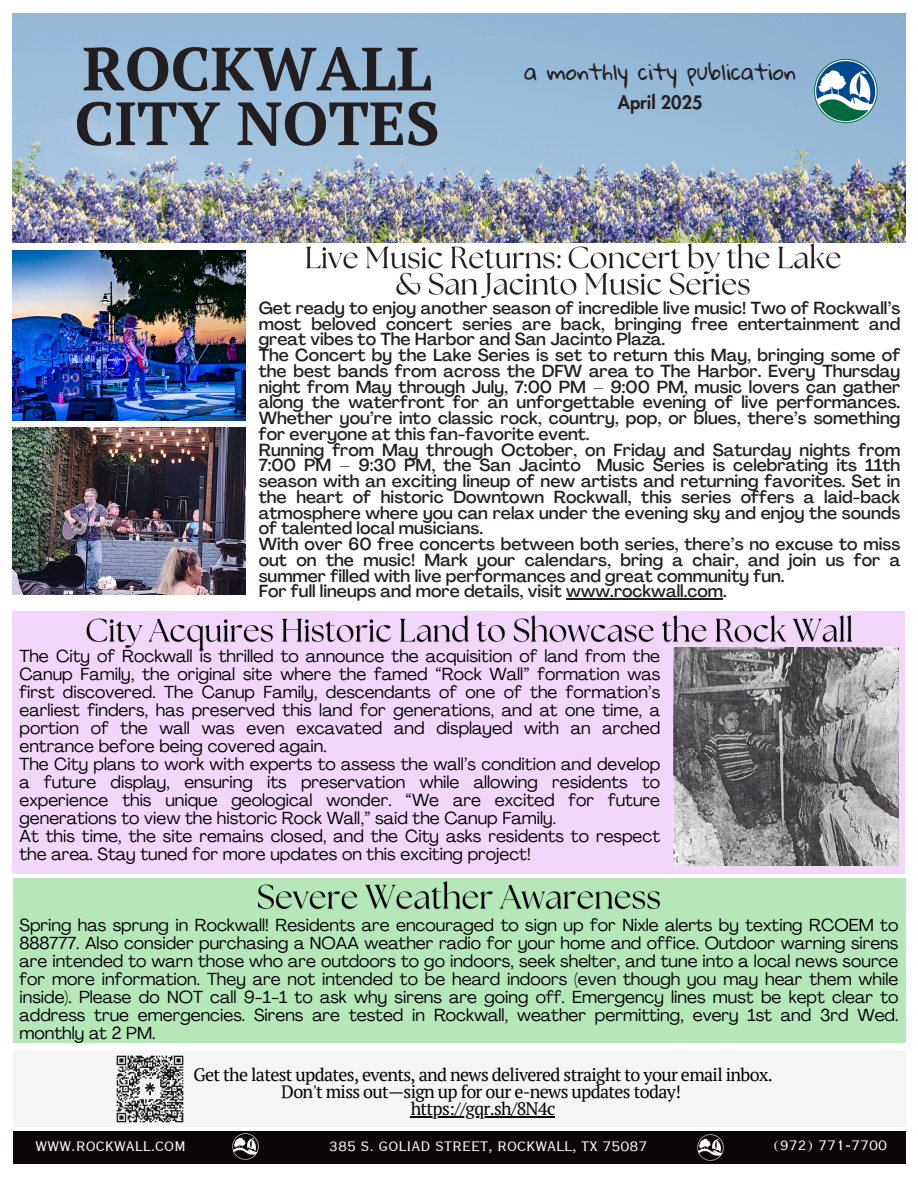
<style>
.page{position:relative;width:918px;height:1188px;background:#fff}
.page>*{position:absolute;margin:0;border:0;box-sizing:border-box;transform-origin:0 0}
.t1{font:700 60.9px "PT Serif";color:#231f20}
.t2{font:21.75px "Gloria Hallelujah";color:#231f20}
.t3{font:18px "PT Serif";letter-spacing:-.035em;color:#000}
.t4{font:18px "Copperplate Gothic LT Pro 29 BC";color:#fff}
.t5{font:800 18px "Futura LT Pro";color:#231f20}
.t6{font:17.25px/18px "Agrandir";color:#000;text-align:justify}
.t7{font:500 17.25px/15.8px "Agrandir";color:#231f20}
</style>
<div class="page">
<div style="left:13px;top:1131px;width:892px;height:33px;background:#0d0608"></div>
<img style="left:13px;top:13px;width:892px;height:230px">
<img style="left:233px;top:1134px;width:26px;height:25px">
<img style="left:697px;top:1135px;width:26px;height:26px">
<img style="left:794px;top:60px;width:104px;height:64px">
<div style="left:13px;top:611px;width:892px;height:263px;background:#f2d7fa"></div>
<div style="left:13px;top:1051px;width:892px;height:75px;background:#f5f5f5"></div>
<img style="left:116px;top:1055px;width:68px;height:68px">
<img style="left:13px;top:250px;width:233px;height:171px">
<div style="left:13px;top:878px;width:892px;height:164px;background:#b6e7b9"></div>
<img style="left:13px;top:428px;width:233px;height:166px">
<img style="left:674px;top:647px;width:225px;height:218px">
<img style="left:301px;top:240px;width:545px;height:59px">
<hr style="left:411px;top:1116px;width:144px;height:1px;background:#000">
<hr style="left:566px;top:599px;width:157px;height:1px;background:#231f20">
<img style="left:86px;top:615px;width:772px;height:41px">
<img style="left:257px;top:881px;width:403px;height:29px">
<p class="t1" style="left:82px;top:27px;width:351px">ROCKWALL</p>
<p class="t1" style="left:75px;top:82px;width:367px">CITY NOTES</p>
<p class="t2" style="left:524px;top:59px;width:273px">a monthly city publication</p>
<p class="t5" style="left:618px;top:94px;width:86px">April 2025</p>
<p class="t7" style="left:259px;top:302px;width:643px">Get ready to enjoy another season of incredible live music! Two of Rockwall’s most beloved concert series are back, bringing free entertainment and great vibes to The Harbor and San Jacinto Plaza.<br>The Concert by the Lake Series is set to return this May, bringing some of the best bands from across the DFW area to The Harbor. Every Thursday night from May through July, 7:00 PM – 9:00 PM, music lovers can gather along the waterfront for an unforgettable evening of live performances.<br>Whether you’re into classic rock, country, pop, or blues, there’s something for everyone at this fan-favorite event.<br>Running from May through October, on Friday and Saturday nights from 7:00 PM – 9:30 PM, the San Jacinto Music Series is celebrating its 11th season with an exciting lineup of new artists and returning favorites. Set in the heart of historic Downtown Rockwall, this series offers a laid-back atmosphere where you can relax under the evening sky and enjoy the sounds of talented local musicians.<br>With over 60 free concerts between both series, there’s no excuse to miss out on the music! Mark your calendars, bring a chair, and join us for a summer filled with live performances and great community fun.<br>For full lineups and more details, visit www.rockwall.com.</p>
<p class="t6" style="left:20px;top:648px;width:642px">The City of Rockwall is thrilled to announce the acquisition of land from the Canup Family, the original site where the famed “Rock Wall” formation was first discovered. The Canup Family, descendants of one of the formation’s earliest finders, has preserved this land for generations, and at one time, a portion of the wall was even excavated and displayed with an arched entrance before being covered again.</p>
<p class="t6" style="left:20px;top:756px;width:642px">The City plans to work with experts to assess the wall’s condition and develop a future display, ensuring its preservation while allowing residents to experience this unique geological wonder. “We are excited for future generations to view the historic Rock Wall,” said the Canup Family.</p>
<p class="t6" style="left:20px;top:828px;width:642px">At this time, the site remains closed, and the City asks residents to respect the area. Stay tuned for more updates on this exciting project!</p>
<p class="t6" style="left:20px;top:918px;width:880px">Spring has sprung in Rockwall! Residents are encouraged to sign up for Nixle alerts by texting RCOEM to 888777. Also consider purchasing a NOAA weather radio for your home and office. Outdoor warning sirens are intended to warn those who are outdoors to go indoors, seek shelter, and tune into a local news source for more information. They are not intended to be heard indoors (even though you may hear them while inside). Please do NOT call 9-1-1 to ask why sirens are going off. Emergency lines must be kept clear to address true emergencies. Sirens are tested in Rockwall, weather permitting, every 1st and 3rd Wed. monthly at 2 PM.</p>
<h3 class="t3" style="left:193px;top:1063px;width:581px">Get the latest updates, events, and news delivered straight to your email inbox.</h3>
<p class="t3" style="left:281px;top:1079px;width:401px">Don't miss out—sign up for our e-news updates today!</p>
<h5 class="t3" style="left:411px;top:1096px;width:146px">https://gqr.sh/8N4c</h5>
<p class="t4" style="left:35px;top:1138px;width:153px">WWW.ROCKWALL.COM</p>
<h5 class="t4" style="left:329px;top:1138px;width:320px">385 S. GOLIAD STREET, ROCKWALL, TX 75087</h5>
<p class="t4" style="left:773px;top:1137px;width:116px">(972) 771-7700</p>
</div>
